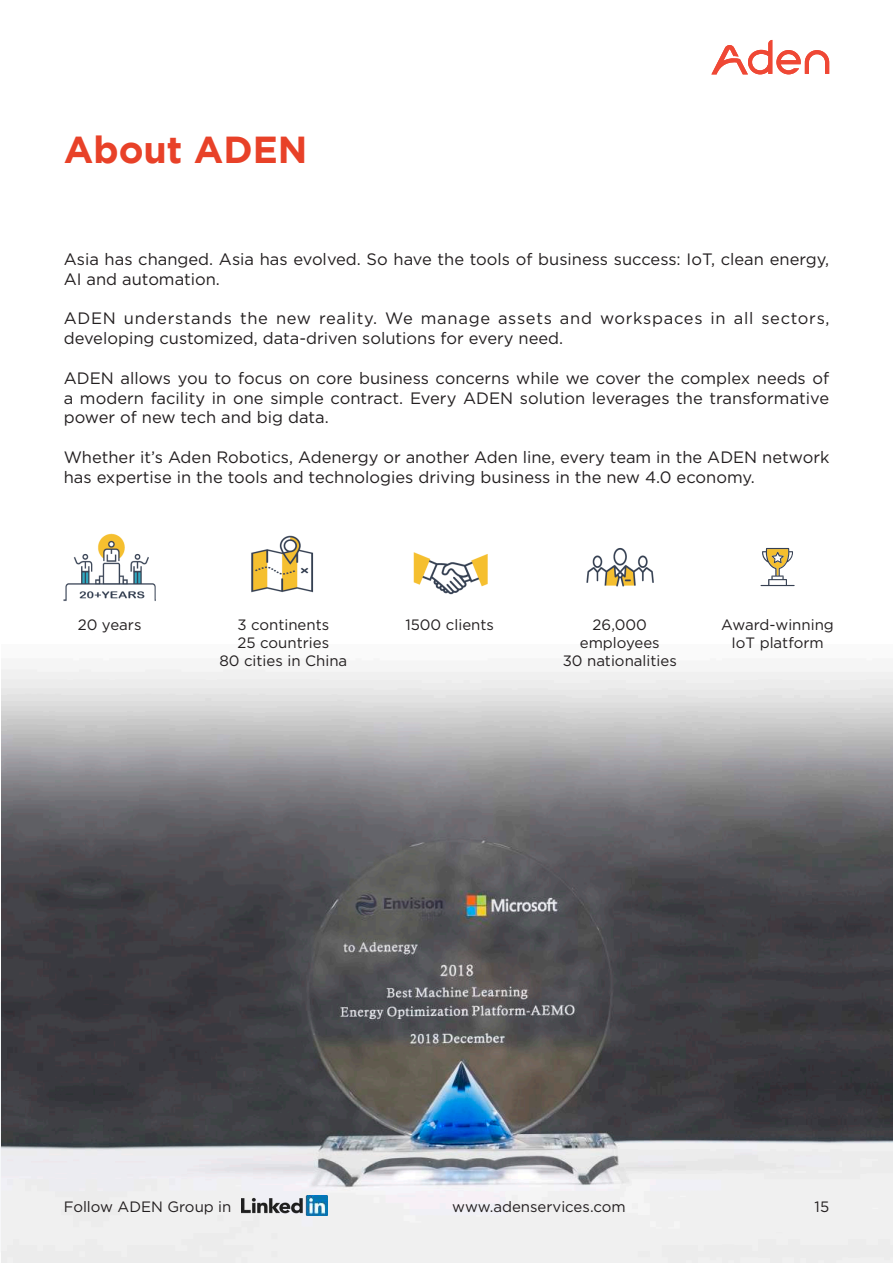
<style>
.page{position:relative;width:893px;height:1263px;background:#fff}
.page>*{position:absolute;margin:0;border:0;box-sizing:border-box;transform-origin:0 0}
.t1{font:700 37.5px "Gotham";color:#e84128}
.t2{font:16.5px/19.8px "Gotham";color:#231f20}
.t3{font:16.5px/19.8px "Gotham";letter-spacing:.025em;color:#231f20}
.t4{font:15px/18px "Gotham";color:#231f20;text-align:center}
</style>
<div class="page">
<img style="left:2px;top:669px;width:891px;height:594px">
<img style="left:0;top:982px;width:1px;height:110px">
<img style="left:63px;top:533px;width:93px;height:68px">
<img style="left:251px;top:535px;width:63px;height:58px">
<img style="left:413px;top:552px;width:75px;height:43px">
<img style="left:586px;top:548px;width:68px;height:39px">
<svg style="left:711px;top:40px;width:118px;height:34px"></svg>
<svg style="left:761px;top:548px;width:34px;height:38px"></svg>
<h1 class="t1" style="left:64px;top:128px;width:245px">About ADEN</h1>
<p class="t2" style="left:64px;top:249px;width:767px">Asia has changed. Asia has evolved. So have the tools of business success: IoT, clean energy,<br>AI and automation.</p>
<p class="t3" style="left:64px;top:308px;width:767px">ADEN understands the new reality. We manage assets and workspaces in all sectors, developing customized, data-driven solutions for every need.</p>
<p class="t2" style="left:64px;top:368px;width:767px;text-align:justify">ADEN allows you to focus on core business concerns while we cover the complex needs of a modern facility in one simple contract. Every ADEN solution leverages the transformative power of new tech and big data.</p>
<p class="t2" style="left:64px;top:447px;width:767px">Whether it’s Aden Robotics, Adenergy or another Aden line, every team in the ADEN network has expertise in the tools and technologies driving business in the new 4.0 economy.</p>
<p class="t4" style="left:78px;top:616px;width:65px">20 years</p>
<p class="t4" style="left:219px;top:616px;width:129px">3 continents<br>25 countries<br>80 cities in China</p>
<p class="t4" style="left:405px;top:616px;width:90px">1500 clients</p>
<p class="t4" style="left:563px;top:616px;width:116px">26,000 employees<br>30 nationalities</p>
<p class="t4" style="left:721px;top:616px;width:114px">Award-winning<br>IoT platform</p>
<p class="t4" style="left:64px;top:1197px;width:169px">Follow ADEN Group in</p>
<p class="t4" style="left:452px;top:1197px;width:175px">www.adenservices.com</p>
<p class="t4" style="left:815px;top:1197px;width:16px">15</p>
</div>
